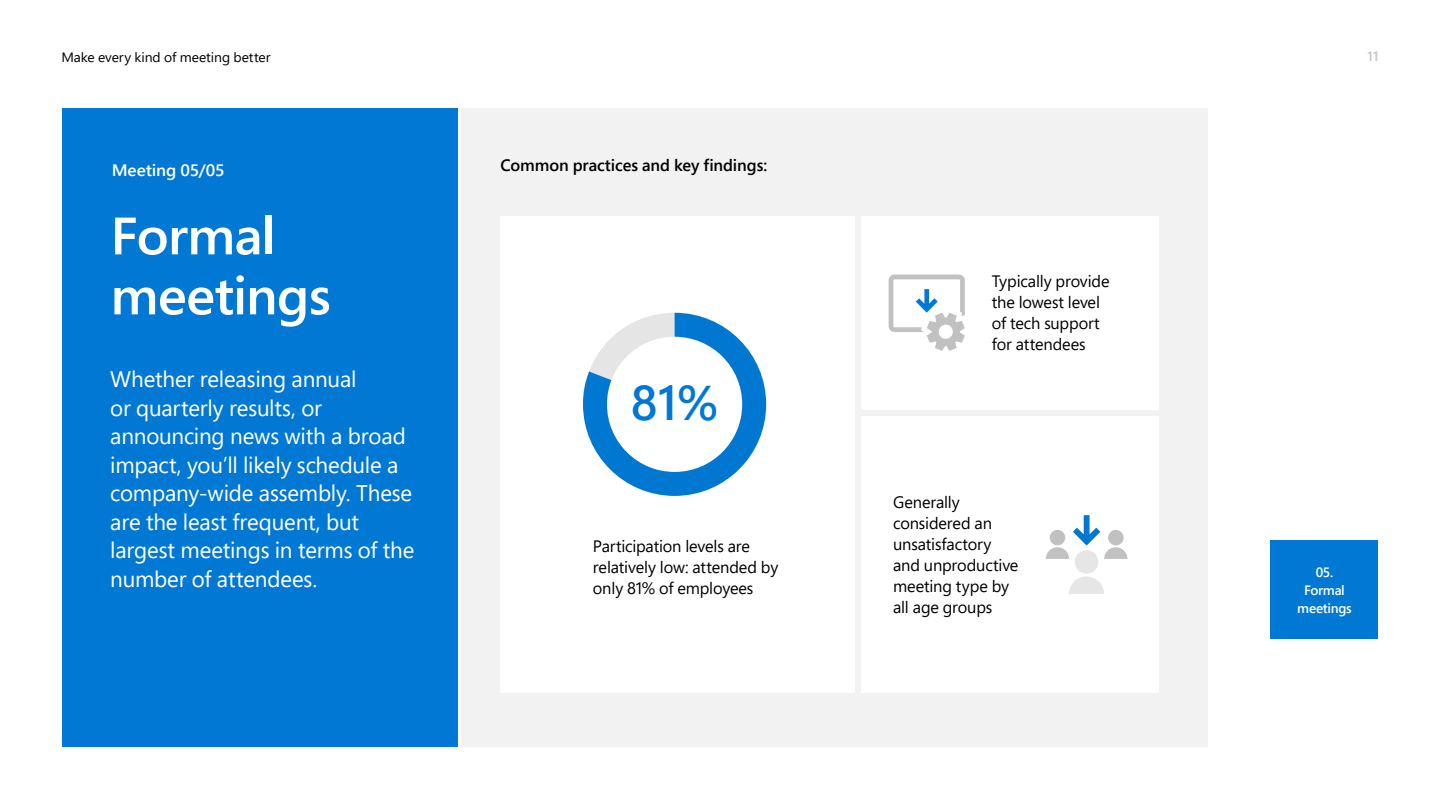
<style>
.page{position:relative;width:1440px;height:810px;background:#fff}
.page>*{position:absolute;margin:0;border:0;box-sizing:border-box;transform-origin:0 0}
.MC_Title_-_White{font:600 52.5px/60px "Segoe Pro";letter-spacing:-.015em;color:#fff;scale:1.04 1}
.t1{font:600 48.6px "Segoe Pro";color:#0078d3}
.MC_Text_-_White{font:22.5px/28.5px "Segoe Pro";letter-spacing:-.005em;color:#fff}
._22_28{font:16.5px/21px "Segoe Pro";letter-spacing:-.01em;color:#000}
.MC_Text_-_Black_-_Se{font:600 16.5px "Segoe Pro";letter-spacing:-.005em;color:#000}
._22_36{font:600 16.5px "Segoe Pro";letter-spacing:-.01em;color:#fff;scale:1.04 1}
.t2{font:13.5px "Segoe Pro";color:#000;scale:1.04 1}
.t3{font:600 13.5px/18px "Segoe Pro";letter-spacing:-.02em;color:#fff;text-align:center}
.t4{font:600 13.5px "Segoe Pro";color:#c2c2c2}
</style>
<div class="page">
<div style="left:461px;top:108px;width:747px;height:639px;background:#f2f2f2"></div>
<div style="left:62px;top:108px;width:396px;height:639px;background:#0078d4"></div>
<div style="left:1270px;top:540px;width:108px;height:99px;background:#0078d4"></div>
<div style="left:500px;top:216px;width:355px;height:477px;background:#fff"></div>
<div style="left:862px;top:216px;width:297px;height:194px;background:#fff"></div>
<div style="left:862px;top:416px;width:297px;height:277px;background:#fff"></div>
<svg style="left:583px;top:313px;width:183px;height:183px"></svg>
<div style="left:607px;top:337px;width:135px;height:135px;background:#fff;border-radius:50%"></div>
<svg style="left:889px;top:275px;width:76px;height:76px"></svg>
<svg style="left:1046px;top:515px;width:81px;height:79px"></svg>
<p class="t2" style="left:62px;top:48px;width:203px">Make every kind of meeting better</p>
<p class="t4" style="left:1368px;top:47px;width:12px">11</p>
<p class="_22_36" style="left:112px;top:158px;width:110px">Meeting 05/05</p>
<p class="MC_Title_-_White" style="left:110px;top:205px;width:214px">Formal meetings</p>
<p class="MC_Text_-_White" style="left:110px;top:364px;width:306px">Whether releasing annual<br>or quarterly results, or announcing news with a broad impact, you’ll likely schedule a company-wide assembly. These are the least frequent, but largest meetings in terms of the number of attendees.</p>
<p class="MC_Text_-_Black_-_Se" style="left:500px;top:154px;width:268px">Common practices and key findings:</p>
<h2 class="t1" style="left:631px;top:370px;width:89px">81%</h2>
<p class="_22_28" style="left:593px;top:536px;width:187px">Participation levels are relatively low: attended by only 81% of employees</p>
<p class="_22_28" style="left:992px;top:271px;width:119px">Typically provide the lowest level of tech support for attendees</p>
<p class="_22_28" style="left:893px;top:492px;width:127px">Generally considered an unsatisfactory and unproductive meeting type by all age groups</p>
<p class="t3" style="left:1297px;top:562px;width:56px">05.<br>Formal meetings</p>
</div>
